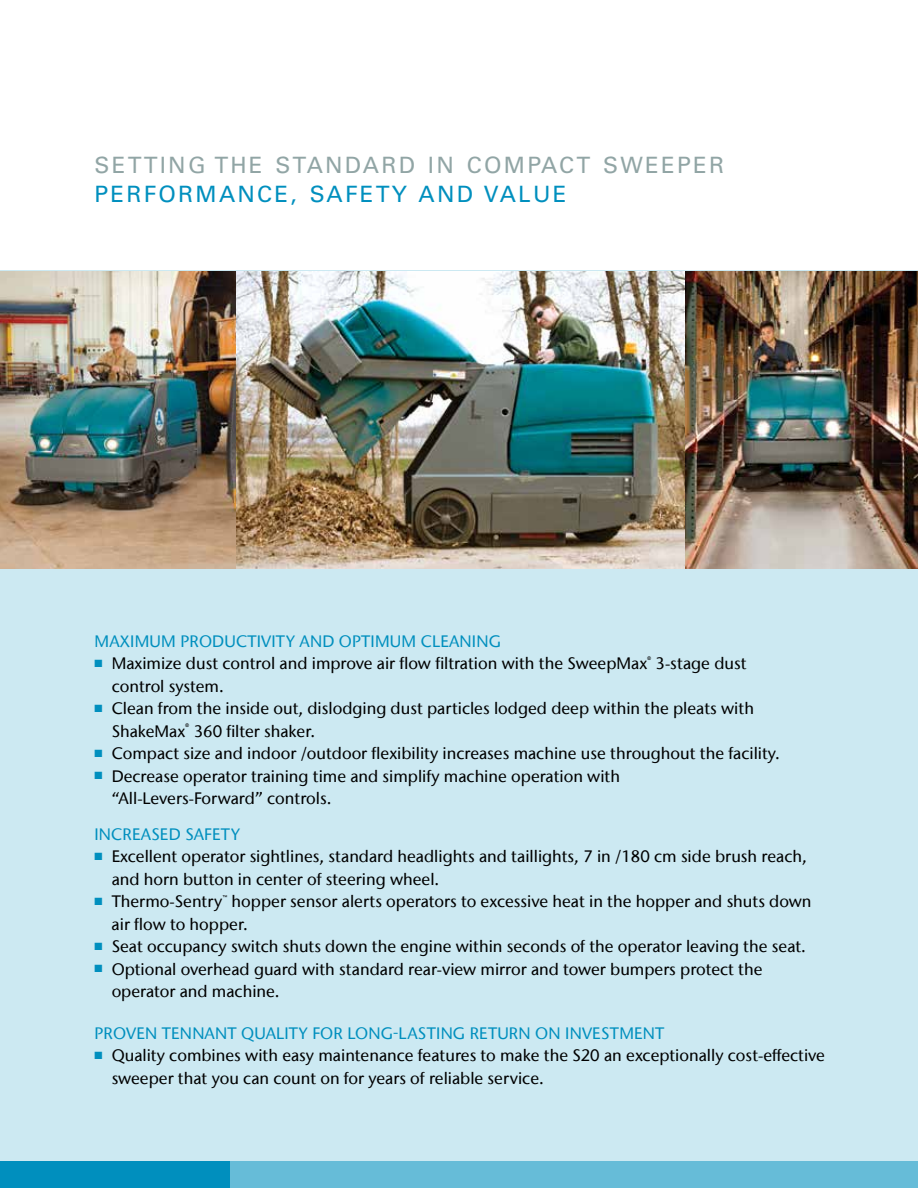
<style>
.page{position:relative;width:918px;height:1188px;background:#fff}
.page>*{position:absolute;margin:0;border:0;box-sizing:border-box;transform-origin:0 0}
.t1{font:22.5px "Univers LT Std";letter-spacing:.1em;color:#91a5a5}
.t2{font:22.5px "Univers LT Std";letter-spacing:.1em;color:#008fbe}
.t3{font:500 16.5px/22.5px "Stone Sans IIITC Com";color:#000}
.t4{font:500 16.5px "Stone Sans IIITC Com";letter-spacing:.01em;color:#008fbe}
.s1{color:#008fbe}
</style>
<div class="page">
<div style="left:0;top:271px;width:918px;height:917px;background:#cce9f2"></div>
<div style="left:216px;top:1161px;width:702px;height:27px;background:#66bcd8"></div>
<div style="left:0;top:1161px;width:230px;height:27px;background:#008fbe"></div>
<img style="left:0;top:271px;width:236px;height:297px">
<img style="left:236px;top:271px;width:682px;height:297px">
<h1 class="t1" style="left:94px;top:151px;width:631px">SETTING THE STANDARD IN COMPACT SWEEPER</h1>
<h1 class="t2" style="left:94px;top:181px;width:474px">PERFORMANCE, SAFETY AND VALUE</h1>
<p class="t4" style="left:94px;top:631px;width:408px">MAXIMUM PRODUCTIVITY AND OPTIMUM CLEANING</p>
<p class="t3" style="left:112px;top:652px;width:637px;text-indent:-17px"><span class="s1">■</span> Maximize dust control and improve air flow filtration with the SweepMax<sup>®</sup> 3-stage dust control system.</p>
<p class="t3" style="left:112px;top:697px;width:644px;text-indent:-17px"><span class="s1">■</span> Clean from the inside out, dislodging dust particles lodged deep within the pleats with<br>ShakeMax<sup>®</sup> 360 filter shaker.</p>
<p class="t3" style="left:94px;top:742px;width:687px"><span class="s1">■</span> Compact size and indoor /outdoor flexibility increases machine use throughout the facility.</p>
<p class="t3" style="left:112px;top:765px;width:510px;text-indent:-17px"><span class="s1">■</span> Decrease operator training time and simplify machine operation with “All-Levers-Forward” controls.</p>
<p class="t4" style="left:95px;top:824px;width:147px">INCREASED SAFETY</p>
<p class="t3" style="left:112px;top:845px;width:697px;text-indent:-17px"><span class="s1">■</span> Excellent operator sightlines, standard headlights and taillights, 7 in /180 cm side brush reach, and horn button in center of steering wheel.</p>
<p class="t3" style="left:112px;top:890px;width:701px;text-indent:-17px"><span class="s1">■</span> Thermo-Sentry<sup>™</sup> hopper sensor alerts operators to excessive heat in the hopper and shuts down air flow to hopper.</p>
<p class="t3" style="left:94px;top:935px;width:713px"><span class="s1">■</span> Seat occupancy switch shuts down the engine within seconds of the operator leaving the seat.</p>
<p class="t3" style="left:112px;top:957px;width:652px;text-indent:-17px"><span class="s1">■</span> Optional overhead guard with standard rear-view mirror and tower bumpers protect the operator and machine.</p>
<p class="t4" style="left:95px;top:1023px;width:571px">PROVEN TENNANT QUALITY FOR LONG-LASTING RETURN ON INVESTMENT</p>
<p class="t3" style="left:112px;top:1044px;width:715px;text-indent:-17px"><span class="s1">■</span> Quality combines with easy maintenance features to make the S20 an exceptionally cost-effective sweeper that you can count on for years of reliable service.</p>
</div>
